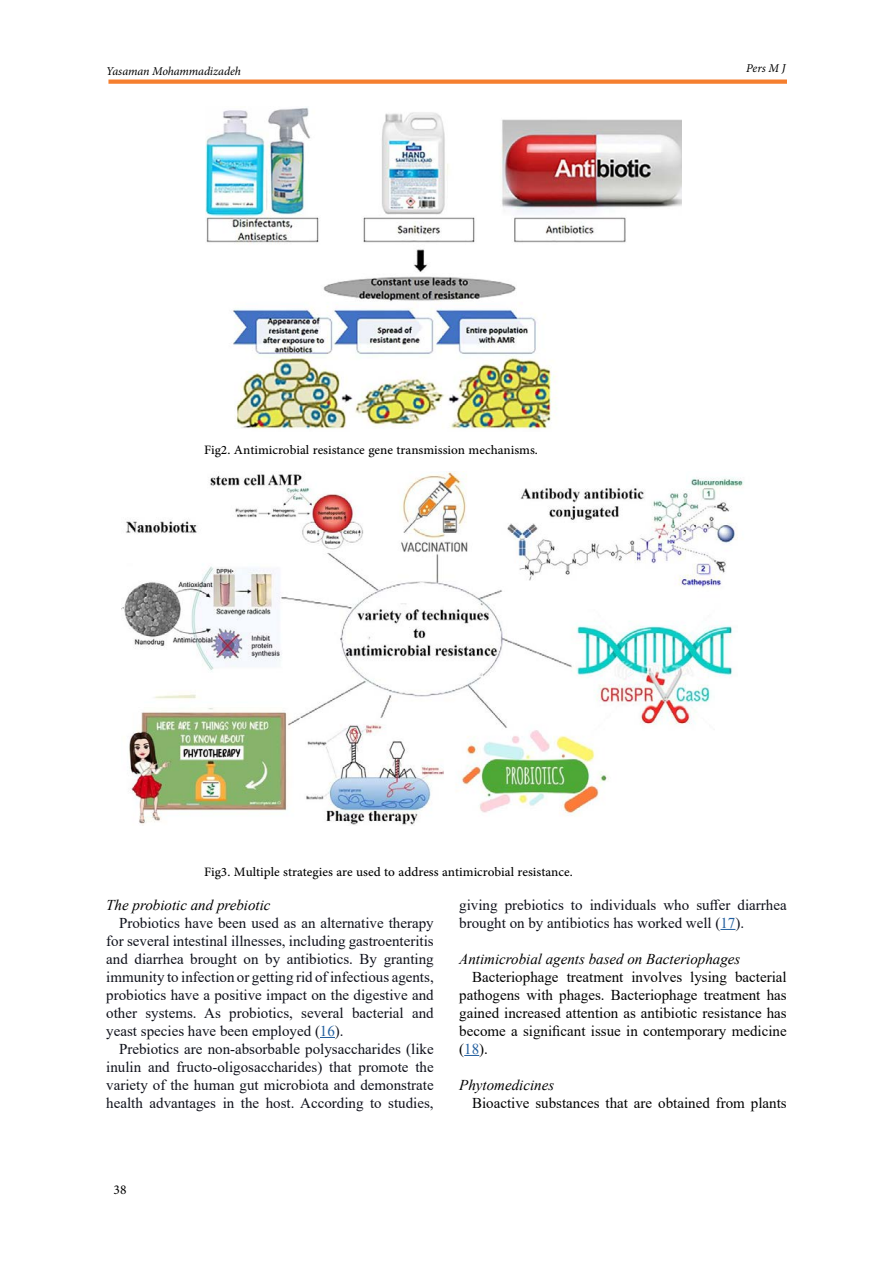
<style>
.page{position:relative;width:893px;height:1263px;background:#fff}
.page>*{position:absolute;margin:0;border:0;box-sizing:border-box;transform-origin:0 0}
.t1{font:18px "Adobe Arabic";color:#000}
.t2{font:15px/18px "Times New Roman";color:#0e101a;text-align:justify}
.t3{font:15px/18px "Times New Roman";color:#000;text-align:justify}
.t4{font:italic 15px "Times New Roman";color:#000}
.t5{font:13.5px "Minion Pro";color:#000}
.t6{font:italic 12px "Minion Pro";letter-spacing:-.005em;color:#000}
.s1{color:#215e9e}
</style>
<div class="page">
<svg style="left:108px;top:80px;width:679px;height:4px;background:#f5863b"></svg>
<svg style="left:320px;top:1037px;width:15px;height:1px"></svg>
<svg style="left:720px;top:929px;width:15px;height:1px"></svg>
<svg style="left:464px;top:1055px;width:15px;height:1px"></svg>
<img style="left:205px;top:107px;width:476px;height:322px">
<img style="left:121px;top:471px;width:623px;height:355px">
<p class="t6" style="left:106px;top:63px;width:136px">Yasaman Mohammadizadeh</p>
<p class="t6" style="left:746px;top:60px;width:41px">Pers M J</p>
<p class="t1" style="left:204px;top:437px;width:335px">Fig2. Antimicrobial resistance gene transmission mechanisms.</p>
<p class="t1" style="left:204px;top:859px;width:370px">Fig3. Multiple strategies are used to address antimicrobial resistance.</p>
<p class="t4" style="left:106px;top:894px;width:166px">The probiotic and prebiotic</p>
<p class="t2" style="left:106px;top:913px;width:329px;text-indent:13px">Probiotics have been used as an alternative therapy for several intestinal illnesses, including gastroenteritis and diarrhea brought on by antibiotics. By granting immunity to infection or getting rid of infectious agents, probiotics have a positive impact on the digestive and other systems. As probiotics, several bacterial and yeast species have been employed (<span class="s1">16</span>).</p>
<p class="t2" style="left:106px;top:1039px;width:329px;text-indent:13px">Prebiotics are non-absorbable polysaccharides (like inulin and fructo-oligosaccharides) that promote the variety of the human gut microbiota and demonstrate health advantages in the host. According to studies,</p>
<p class="t2" style="left:459px;top:895px;width:329px">giving prebiotics to individuals who suffer diarrhea brought on by antibiotics has worked well (<span class="s1">17</span>).</p>
<p class="t4" style="left:459px;top:948px;width:283px">Antimicrobial agents based on Bacteriophages</p>
<p class="t3" style="left:459px;top:967px;width:329px;text-indent:13px">Bacteriophage treatment involves lysing bacterial pathogens with phages. Bacteriophage treatment has gained increased attention as antibiotic resistance has become a significant issue in contemporary medicine (<span class="s1">18</span>).</p>
<p class="t4" style="left:459px;top:1074px;width:96px">Phytomedicines</p>
<p class="t3" style="left:472px;top:1093px;width:316px">Bioactive substances that are obtained from plants</p>
<p class="t5" style="left:114px;top:1181px;width:14px">38</p>
</div>
